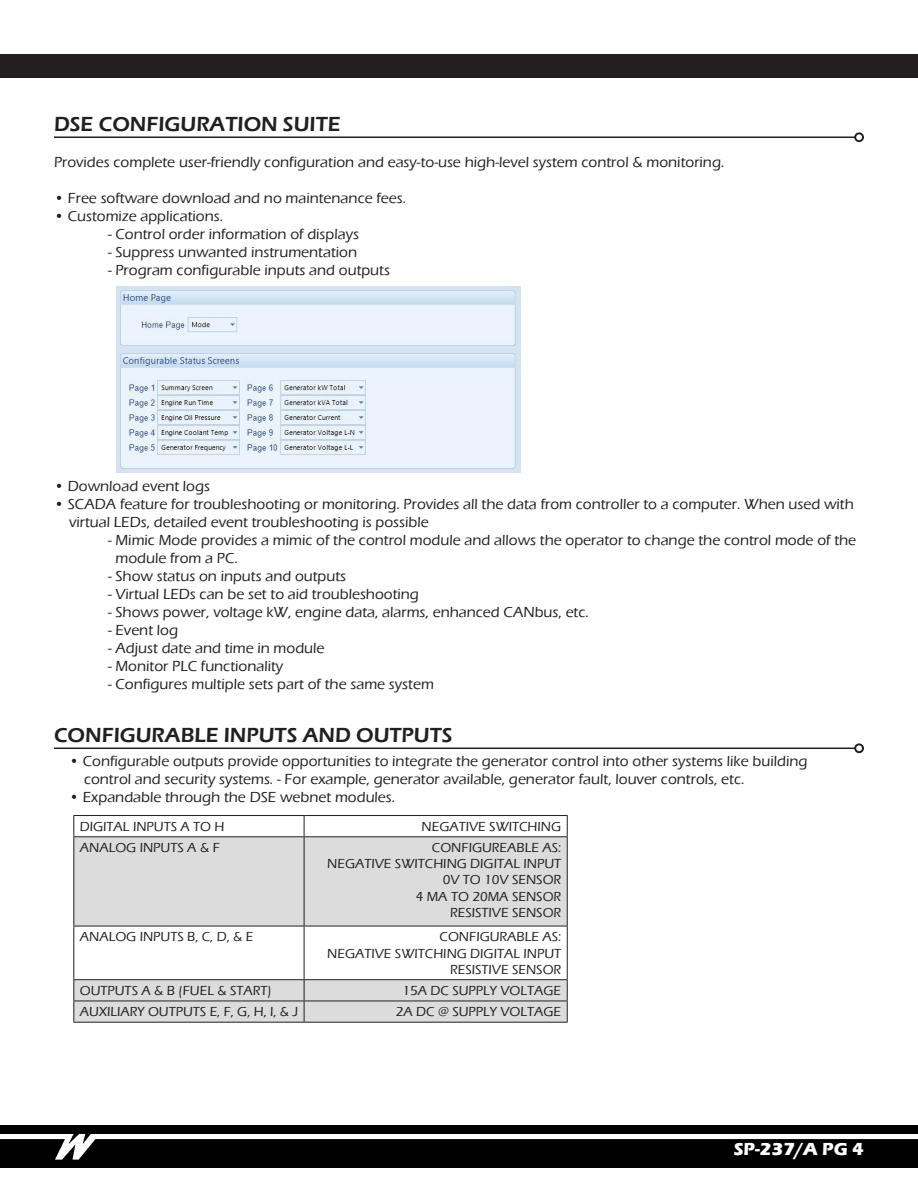
<style>
.page{position:relative;width:918px;height:1188px;background:#fff}
.page>*{position:absolute;margin:0;border:0;box-sizing:border-box;transform-origin:0 0}
.t1{font:600 21px "Eras ITC";color:#231f20}
.t2{font:700 18px "Eras ITC";color:#fff}
.t3{font:500 15px "Eras ITC";color:#231f20}
.t4{font:500 13.5px "Eras ITC";color:#231f20}
</style>
<div class="page">
<div style="left:0;top:1125px;width:918px;height:42px;background:#000"></div>
<img style="left:0;top:1134px;width:918px;height:26px">
<div style="left:0;top:54px;width:918px;height:24px;background:#231f20"></div>
<hr style="left:54px;top:136px;width:801px;height:2px;background:#231f20">
<div style="left:854px;top:132px;width:10px;height:10px;border:2px solid #231f20;border-radius:50%"></div>
<img style="left:117px;top:287px;width:403px;height:186px">
<svg style="left:74px;top:837px;width:493px;height:185px;fill:#dcdcdc"></svg>
<hr style="left:73px;top:815px;width:231px;height:1px;background:#231f20">
<svg style="left:73px;top:816px;width:1px;height:20px"></svg>
<hr style="left:304px;top:815px;width:264px;height:1px;background:#231f20">
<svg style="left:304px;top:816px;width:1px;height:20px"></svg>
<svg style="left:567px;top:816px;width:1px;height:20px"></svg>
<hr style="left:73px;top:836px;width:231px;height:1px;background:#231f20">
<hr style="left:73px;top:837px;width:1px;height:89px;background:#231f20">
<hr style="left:304px;top:836px;width:264px;height:1px;background:#231f20">
<hr style="left:304px;top:837px;width:1px;height:89px;background:#231f20">
<hr style="left:567px;top:837px;width:1px;height:89px;background:#231f20">
<hr style="left:73px;top:926px;width:231px;height:1px;background:#231f20">
<hr style="left:73px;top:926px;width:1px;height:53px;background:#231f20">
<hr style="left:304px;top:926px;width:264px;height:1px;background:#231f20">
<hr style="left:304px;top:926px;width:1px;height:53px;background:#231f20">
<hr style="left:567px;top:926px;width:1px;height:53px;background:#231f20">
<hr style="left:73px;top:979px;width:231px;height:1px;background:#231f20">
<hr style="left:304px;top:979px;width:264px;height:1px;background:#231f20">
<hr style="left:73px;top:1001px;width:231px;height:1px;background:#231f20">
<svg style="left:73px;top:980px;width:1px;height:42px"></svg>
<hr style="left:304px;top:1001px;width:264px;height:1px;background:#231f20">
<svg style="left:304px;top:980px;width:1px;height:42px"></svg>
<svg style="left:567px;top:980px;width:1px;height:42px"></svg>
<hr style="left:73px;top:1022px;width:231px;height:1px;background:#231f20">
<hr style="left:304px;top:1022px;width:264px;height:1px;background:#231f20">
<hr style="left:54px;top:748px;width:801px;height:1px;background:#231f20">
<div style="left:854px;top:743px;width:10px;height:10px;border:2px solid #231f20;border-radius:50%"></div>
<p class="t1" style="left:54px;top:112px;width:288px">DSE CONFIGURATION SUITE</p>
<p class="t3" style="left:54px;top:154px;width:672px">Provides complete user-friendly configuration and easy-to-use high-level system control &amp; monitoring.</p>
<p class="t3" style="left:54px;top:190px;width:354px">• Free software download and no maintenance fees.</p>
<p class="t3" style="left:54px;top:208px;width:171px">• Customize applications.</p>
<p class="t3" style="left:108px;top:226px;width:253px">- Control order information of displays</p>
<p class="t3" style="left:108px;top:244px;width:251px">- Suppress unwanted instrumentation</p>
<p class="t3" style="left:108px;top:262px;width:284px">- Program configurable inputs and outputs</p>
<p class="t3" style="left:54px;top:478px;width:158px">• Download event logs</p>
<p class="t3" style="left:54px;top:496px;width:801px">• SCADA feature for troubleshooting or monitoring. Provides all the data from controller to a computer. When used with</p>
<p class="t3" style="left:69px;top:514px;width:361px">virtual LEDs, detailed event troubleshooting is possible</p>
<p class="t3" style="left:108px;top:532px;width:750px">- Mimic Mode provides a mimic of the control module and allows the operator to change the control mode of the</p>
<p class="t3" style="left:116px;top:550px;width:124px">module from a PC.</p>
<p class="t3" style="left:108px;top:568px;width:240px">- Show status on inputs and outputs</p>
<p class="t3" style="left:108px;top:586px;width:313px">- Virtual LEDs can be set to aid troubleshooting</p>
<p class="t3" style="left:108px;top:604px;width:482px">- Shows power, voltage kW, engine data, alarms, enhanced CANbus, etc.</p>
<p class="t3" style="left:108px;top:622px;width:72px">- Event log</p>
<p class="t3" style="left:108px;top:640px;width:218px">- Adjust date and time in module</p>
<p class="t3" style="left:108px;top:658px;width:177px">- Monitor PLC functionality</p>
<p class="t3" style="left:108px;top:676px;width:327px">- Configures multiple sets part of the same system</p>
<p class="t1" style="left:54px;top:723px;width:400px">CONFIGURABLE INPUTS AND OUTPUTS</p>
<p class="t3" style="left:69px;top:753px;width:740px">• Configurable outputs provide opportunities to integrate the generator control into other systems like building</p>
<p class="t3" style="left:84px;top:771px;width:662px">control and security systems. - For example, generator available, generator fault, louver controls, etc.</p>
<p class="t3" style="left:69px;top:789px;width:328px">• Expandable through the DSE webnet modules.</p>
<p class="t4" style="left:80px;top:819px;width:146px">DIGITAL INPUTS A TO H</p>
<p class="t4" style="left:422px;top:819px;width:141px">NEGATIVE SWITCHING</p>
<p class="t4" style="left:80px;top:840px;width:142px">ANALOG INPUTS A &amp; F</p>
<p class="t4" style="left:432px;top:840px;width:131px">CONFIGUREABLE AS:</p>
<p class="t4" style="left:327px;top:856px;width:235px">NEGATIVE SWITCHING DIGITAL INPUT</p>
<p class="t4" style="left:443px;top:872px;width:120px">0V TO 10V SENSOR</p>
<p class="t4" style="left:416px;top:889px;width:147px">4 MA TO 20MA SENSOR</p>
<p class="t4" style="left:450px;top:905px;width:113px">RESISTIVE SENSOR</p>
<p class="t4" style="left:80px;top:929px;width:175px">ANALOG INPUTS B, C, D, &amp; E</p>
<p class="t4" style="left:440px;top:929px;width:123px">CONFIGURABLE AS:</p>
<p class="t4" style="left:327px;top:945px;width:235px">NEGATIVE SWITCHING DIGITAL INPUT</p>
<p class="t4" style="left:450px;top:962px;width:113px">RESISTIVE SENSOR</p>
<p class="t4" style="left:80px;top:983px;width:194px">OUTPUTS A &amp; B (FUEL &amp; START)</p>
<p class="t4" style="left:402px;top:983px;width:160px">15A DC SUPPLY VOLTAGE</p>
<p class="t4" style="left:80px;top:1004px;width:220px">AUXILIARY OUTPUTS E, F, G, H, I, &amp; J</p>
<p class="t4" style="left:396px;top:1004px;width:167px">2A DC @ SUPPLY VOLTAGE</p>
<p class="t2" style="left:734px;top:1139px;width:132px">SP-237/A PG 4</p>
</div>
